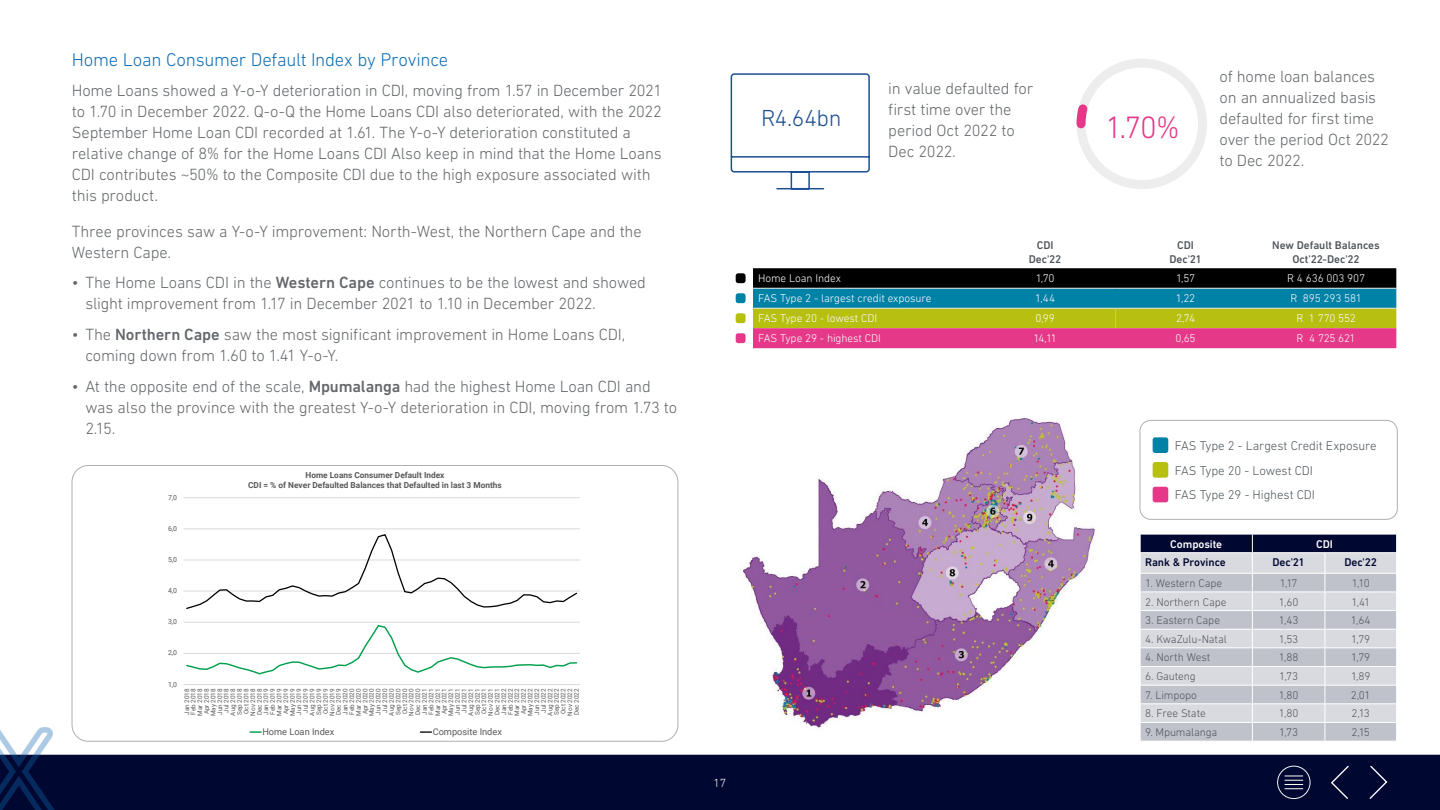
<style>
.page{position:relative;width:1440px;height:810px;background:#fff}
.page>*{position:absolute;margin:0;border:0;box-sizing:border-box;transform-origin:0 0}
.t1{font:300 31.5px "DIN Next W1 G";color:#e63888}
.t2{font:300 23.62px "DIN Next W1 G";letter-spacing:-.015em;color:#1d4f91}
.t3{font:300 18.75px "DIN Next W1 G";letter-spacing:-.015em;color:#0e6eb6}
.t4{font:300 16.5px/21px "DIN Next W1 G";letter-spacing:-.01em;color:#63666a}
.t5{font:300 12.9px "DIN Next W1 G";letter-spacing:-.01em;color:#4f555b}
.t6{font:300 12px "DIN Next W1 G";color:#fff}
.t7{font:300 11.4px "DIN Next W1 G";letter-spacing:-.01em;color:#4f555b}
.t8{font:300 11.4px "DIN Next W1 G";letter-spacing:-.01em;color:#fff}
.t9{font:500 11.4px/13.9px "DIN Next W1 G";color:#4f555b;text-align:center}
.t10{font:500 11.4px "DIN Next W1 G";letter-spacing:-.005em;color:#000731}
.t11{font:500 11.4px "DIN Next W1 G";letter-spacing:-.005em;color:#fff}
.t12{font:9.23px "Roboto";color:#595959}
.t13{font:700 8.32px/10px "Roboto";color:#595959;text-align:center}
.t14{font:6.9px "Roboto";color:#595959}
.t15{font:6.38px/6.6px "Roboto";letter-spacing:-.005em;color:#595959;text-align:center}
.s1{font-weight:500}
</style>
<div class="page">
<div style="left:56px;top:755px;width:1384px;height:55px;background:#000731"></div>
<svg style="left:0;top:727px;width:56px;height:83px"></svg>
<svg style="left:1368px;top:765px;width:20px;height:35px"></svg>
<div style="left:1077px;top:59px;width:130px;height:130px;border:9px solid #ededed;border-radius:50%"></div>
<svg style="left:1076px;top:98px;width:16px;height:35px"></svg>
<svg style="left:730px;top:73px;width:140px;height:117px"></svg>
<svg style="left:183px;top:528px;width:397px;height:205px"></svg>
<hr style="left:183px;top:653px;width:397px;height:1px;background:#d9d9d9">
<hr style="left:183px;top:622px;width:397px;height:1px;background:#d9d9d9">
<hr style="left:183px;top:591px;width:397px;height:1px;background:#d9d9d9">
<hr style="left:183px;top:560px;width:397px;height:1px;background:#d9d9d9">
<hr style="left:183px;top:529px;width:397px;height:1px;background:#d9d9d9">
<hr style="left:183px;top:497px;width:397px;height:1px;background:#d9d9d9">
<hr style="left:183px;top:684px;width:397px;height:1px;background:#d9d9d9">
<svg style="left:185px;top:624px;width:393px;height:51px"></svg>
<svg style="left:185px;top:533px;width:393px;height:77px"></svg>
<svg style="left:250px;top:731px;width:11px;height:2px"></svg>
<svg style="left:420px;top:731px;width:11px;height:2px"></svg>
<div style="left:72px;top:465px;width:606px;height:276px;border:1px solid #afafaf;border-radius:16px"></div>
<div style="left:1140px;top:420px;width:257px;height:99px;border:1px solid #afafaf;border-radius:11px"></div>
<img style="left:743px;top:419px;width:352px;height:309px">
<svg style="left:1140px;top:534px;width:257px;height:207px;background:#bec0ca"></svg>
<svg style="left:753px;top:268px;width:643px;height:80px;background:#695e51"></svg>
<hr style="left:753px;top:288px;width:222px;height:1px;background:#e1e3e4">
<hr style="left:975px;top:288px;width:140px;height:1px;background:#e1e3e4">
<hr style="left:1115px;top:288px;width:141px;height:1px;background:#e1e3e4">
<hr style="left:1256px;top:288px;width:140px;height:1px;background:#e1e3e4">
<hr style="left:753px;top:308px;width:222px;height:1px;background:#e1e3e4">
<hr style="left:975px;top:308px;width:140px;height:1px;background:#e1e3e4">
<hr style="left:1115px;top:308px;width:141px;height:1px;background:#e1e3e4">
<hr style="left:1256px;top:308px;width:140px;height:1px;background:#e1e3e4">
<div style="left:736px;top:273px;width:10px;height:10px;background:#000;border-radius:3px"></div>
<div style="left:736px;top:293px;width:10px;height:10px;background:#0081a6;border-radius:3px"></div>
<div style="left:736px;top:313px;width:10px;height:10px;background:#b7bf10;border-radius:3px"></div>
<div style="left:736px;top:333px;width:10px;height:10px;background:#e63888;border-radius:3px"></div>
<div style="left:1153px;top:437px;width:15px;height:16px;background:#0081a6;border-radius:3px"></div>
<div style="left:1153px;top:462px;width:15px;height:16px;background:#b7bf10;border-radius:3px"></div>
<div style="left:1153px;top:487px;width:15px;height:15px;background:#e63888;border-radius:3px"></div>
<svg style="left:1330px;top:765px;width:20px;height:35px"></svg>
<div style="left:1277px;top:766px;width:33px;height:33px;border:1px solid #eff6ef;border-radius:50%"></div>
<svg style="left:1285px;top:776px;width:18px;height:13px"></svg>
<p class="t3" style="left:72px;top:48px;width:378px">Home Loan Consumer Default Index by Province</p>
<p class="t4" style="left:72px;top:79px;width:592px">Home Loans showed a Y-o-Y deterioration in CDI, moving from 1.57 in December 2021 to 1.70 in December 2022. Q-o-Q the Home Loans CDI also deteriorated, with the 2022<br>September Home Loan CDI recorded at 1.61. The Y-o-Y deterioration constituted a relative change of 8% for the Home Loans CDI Also keep in mind that the Home Loans CDI contributes ~50% to the Composite CDI due to the high exposure associated with this product.</p>
<p class="t4" style="left:72px;top:220px;width:571px">Three provinces saw a Y-o-Y improvement: North-West, the Northern Cape and the<br>Western Cape.</p>
<p class="t4" style="left:85px;top:272px;width:562px;text-indent:-13px">• The Home Loans CDI in the <span class="s1">Western Cape</span> continues to be the lowest and showed slight improvement from 1.17 in December 2021 to 1.10 in December 2022.</p>
<p class="t4" style="left:85px;top:324px;width:541px;text-indent:-13px">• The <span class="s1">Northern Cape</span> saw the most significant improvement in Home Loans CDI, coming down from 1.60 to 1.41 Y-o-Y.</p>
<p class="t4" style="left:85px;top:376px;width:593px;text-indent:-13px">• At the opposite end of the scale, <span class="s1">Mpumalanga</span> had the highest Home Loan CDI and was also the province with the greatest Y-o-Y deterioration in CDI, moving from 1.73 to<br>2.15.</p>
<p class="t14" style="left:168px;top:492px;width:11px">7,0</p>
<p class="t14" style="left:168px;top:524px;width:11px">6,0</p>
<p class="t14" style="left:168px;top:555px;width:11px">5,0</p>
<p class="t14" style="left:168px;top:586px;width:11px">4,0</p>
<p class="t14" style="left:168px;top:617px;width:11px">3,0</p>
<p class="t14" style="left:168px;top:648px;width:11px">2,0</p>
<p class="t13" style="left:248px;top:470px;width:255px">Home Loans Consumer Default Index<br>CDI = % of Never Defaulted Balances that Defaulted in last 3 Months</p>
<p class="t14" style="left:168px;top:679px;width:11px">1,0</p>
<p class="t15" style="left:183px;top:716px;width:29px;rotate:-90deg">Jan 2018<br>Feb 2018<br>Mar 2018<br>Apr 2018<br>May 2018<br>Jun 2018<br>Jul 2018<br>Aug 2018<br>Sep 2018<br>Oct 2018<br>Nov 2018<br>Dec 2018<br>Jan 2019<br>Feb 2019<br>Mar 2019<br>Apr 2019<br>May 2019<br>Jun 2019<br>Jul 2019<br>Aug 2019<br>Sep 2019<br>Oct 2019<br>Nov 2019<br>Dec 2019<br>Jan 2020<br>Feb 2020<br>Mar 2020<br>Apr 2020<br>May 2020<br>Jun 2020<br>Jul 2020<br>Aug 2020<br>Sep 2020<br>Oct 2020<br>Nov 2020<br>Dec 2020<br>Jan 2021<br>Feb 2021<br>Mar 2021<br>Apr 2021<br>May 2021<br>Jun 2021<br>Jul 2021<br>Aug 2021<br>Sep 2021<br>Oct 2021<br>Nov 2021<br>Dec 2021<br>Jan 2022<br>Feb 2022<br>Mar 2022<br>Apr 2022<br>May 2022<br>Jun 2022<br>Jul 2022<br>Aug 2022<br>Sep 2022<br>Oct 2022<br>Nov 2022<br>Dec 2022</p>
<p class="t12" style="left:262px;top:725px;width:73px">Home Loan Index</p>
<p class="t12" style="left:433px;top:725px;width:71px">Composite Index</p>
<h2 class="t2" style="left:761px;top:104px;width:82px">R4.64bn</h2>
<p class="t4" style="left:888px;top:78px;width:147px">in value defaulted for first time over the period Oct 2022 to<br>Dec 2022.</p>
<h1 class="t1" style="left:1105px;top:109px;width:76px">1.70%</h1>
<p class="t4" style="left:1220px;top:65px;width:171px">of home loan balances on an annualized basis defaulted for first time over the period Oct 2022 to Dec 2022.</p>
<p class="t9" style="left:1029px;top:238px;width:34px">CDI<br>Dec'22</p>
<p class="t9" style="left:1169px;top:238px;width:34px">CDI<br>Dec'21</p>
<p class="t9" style="left:1272px;top:238px;width:109px">New Default Balances<br>Oct'22-Dec'22</p>
<p class="t8" style="left:758px;top:271px;width:84px">Home Loan Index</p>
<p class="t8" style="left:1036px;top:271px;width:20px">1,70</p>
<p class="t8" style="left:1176px;top:271px;width:21px">1,57</p>
<p class="t8" style="left:1287px;top:271px;width:79px">R 4 636 003 907</p>
<p class="t8" style="left:758px;top:291px;width:175px">FAS Type 2 - largest credit exposure</p>
<p class="t8" style="left:1035px;top:291px;width:21px">1,44</p>
<p class="t8" style="left:1176px;top:291px;width:21px">1,22</p>
<p class="t8" style="left:1290px;top:291px;width:73px">R 895 293 581</p>
<p class="t8" style="left:758px;top:311px;width:121px">FAS Type 20 - lowest CDI</p>
<p class="t8" style="left:1035px;top:311px;width:21px">0,99</p>
<p class="t8" style="left:1176px;top:311px;width:20px">2,74</p>
<p class="t8" style="left:1296px;top:311px;width:61px">R 1 770 552</p>
<p class="t8" style="left:758px;top:331px;width:124px">FAS Type 29 - highest CDI</p>
<p class="t8" style="left:1033px;top:331px;width:25px">14,11</p>
<p class="t8" style="left:1176px;top:331px;width:22px">0,65</p>
<p class="t8" style="left:1297px;top:331px;width:61px">R 4 725 621</p>
<p class="t6" style="left:714px;top:776px;width:14px">17</p>
<p class="t5" style="left:1175px;top:438px;width:203px">FAS Type 2 - Largest Credit Exposure</p>
<p class="t5" style="left:1175px;top:488px;width:142px">FAS Type 29 - Highest CDI</p>
<p class="t5" style="left:1175px;top:463px;width:140px">FAS Type 20 - Lowest CDI</p>
<p class="t11" style="left:1170px;top:537px;width:53px">Composite</p>
<p class="t11" style="left:1316px;top:537px;width:18px">CDI</p>
<p class="t10" style="left:1145px;top:556px;width:82px">Rank &amp; Province</p>
<p class="t10" style="left:1272px;top:556px;width:34px">Dec'21</p>
<p class="t10" style="left:1344px;top:556px;width:34px">Dec'22</p>
<p class="t7" style="left:1145px;top:576px;width:78px">1. Western Cape</p>
<p class="t7" style="left:1280px;top:576px;width:19px">1,17</p>
<p class="t7" style="left:1352px;top:576px;width:19px">1,10</p>
<p class="t7" style="left:1145px;top:595px;width:83px">2. Northern Cape</p>
<p class="t7" style="left:1279px;top:595px;width:21px">1,60</p>
<p class="t7" style="left:1351px;top:595px;width:20px">1,41</p>
<p class="t7" style="left:1145px;top:614px;width:76px">3. Eastern Cape</p>
<p class="t7" style="left:1279px;top:614px;width:21px">1,43</p>
<p class="t7" style="left:1351px;top:614px;width:21px">1,64</p>
<p class="t7" style="left:1145px;top:632px;width:83px">4. KwaZulu-Natal</p>
<p class="t7" style="left:1279px;top:632px;width:21px">1,53</p>
<p class="t7" style="left:1351px;top:632px;width:20px">1,79</p>
<p class="t7" style="left:1145px;top:651px;width:67px">4. North West</p>
<p class="t7" style="left:1279px;top:651px;width:21px">1,88</p>
<p class="t7" style="left:1351px;top:651px;width:20px">1,79</p>
<p class="t7" style="left:1145px;top:670px;width:52px">6. Gauteng</p>
<p class="t7" style="left:1279px;top:670px;width:20px">1,73</p>
<p class="t7" style="left:1351px;top:670px;width:21px">1,89</p>
<p class="t7" style="left:1145px;top:688px;width:53px">7. Limpopo</p>
<p class="t7" style="left:1279px;top:688px;width:21px">1,80</p>
<p class="t7" style="left:1351px;top:688px;width:21px">2,01</p>
<p class="t7" style="left:1145px;top:707px;width:62px">8. Free State</p>
<p class="t7" style="left:1279px;top:707px;width:21px">1,80</p>
<p class="t7" style="left:1352px;top:707px;width:20px">2,13</p>
<p class="t7" style="left:1145px;top:726px;width:74px">9. Mpumalanga</p>
<p class="t7" style="left:1279px;top:726px;width:20px">1,73</p>
<p class="t7" style="left:1352px;top:726px;width:20px">2,15</p>
</div>
